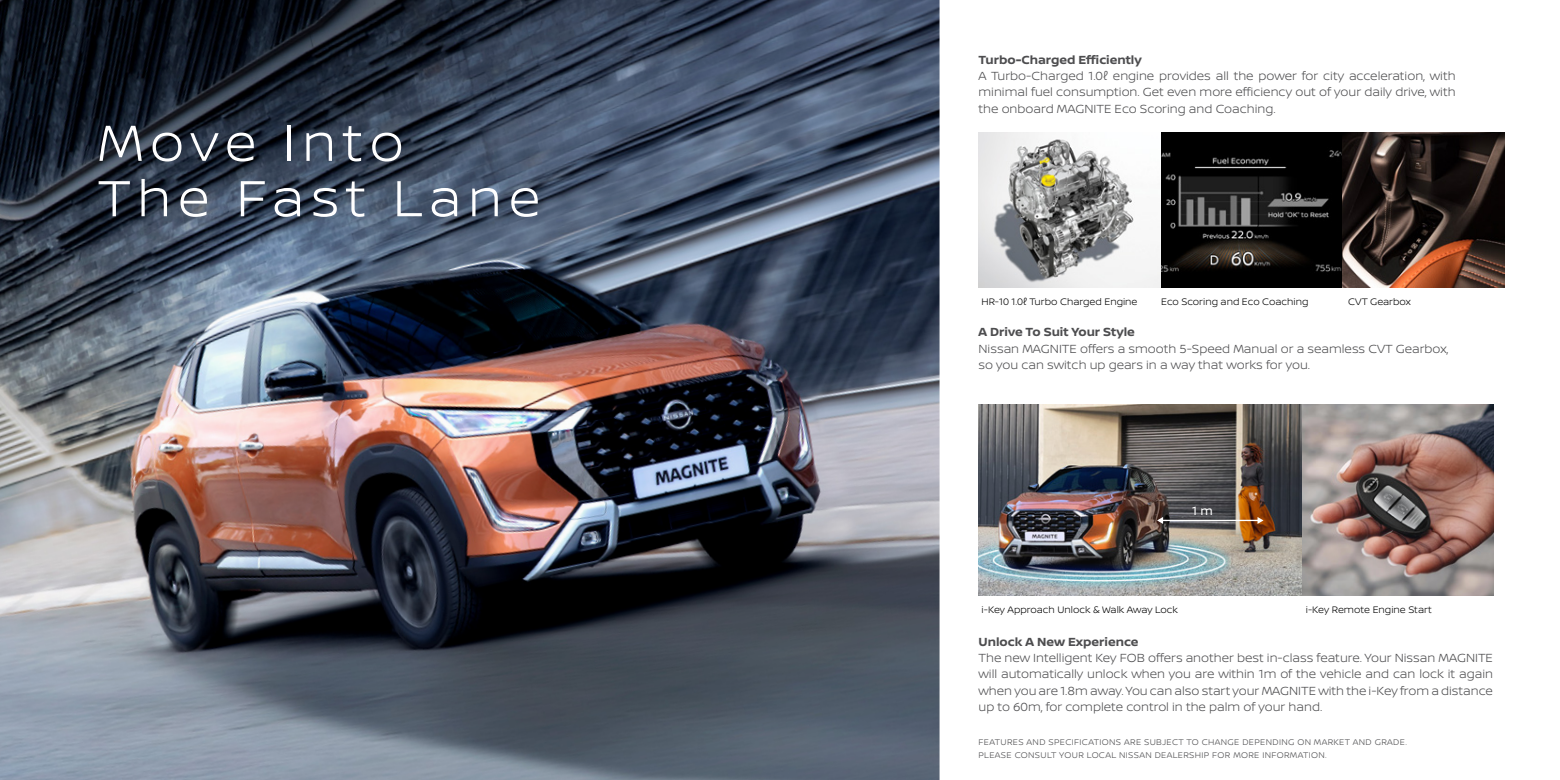
<style>
.page{position:relative;width:1560px;height:780px;background:#fff}
.page>*{position:absolute;margin:0;border:0;box-sizing:border-box;transform-origin:0 0}
.t1{font:300 54px/55.4px "Nissan Brand";letter-spacing:.12em;color:#fff}
.t2{font:12.75px "Nissan Brand";color:#fff}
.t3{font:300 12.5px/16.2px "Nissan Brand";color:#4d4d4f;text-align:justify}
.t4{font:700 12.5px "Nissan Brand";color:#4d4d4f}
.t5{font:300 10px "Nissan Brand";color:#000}
.t6{font:300 8.75px/12.5px "Nissan Brand";letter-spacing:.04em;color:#4d4d4f}
</style>
<div class="page">
<img style="left:978px;top:404px;width:514px;height:191px">
<img style="left:0;top:0;width:939px;height:780px">
<img style="left:978px;top:133px;width:526px;height:155px">
<hr style="left:1158px;top:519px;width:100px;height:2px;background:#fff">
<svg style="left:1257px;top:517px;width:6px;height:7px"></svg>
<svg style="left:1156px;top:517px;width:6px;height:7px"></svg>
<h1 class="t1" style="left:98px;top:113px;width:444px">Move Into<br>The Fast Lane</h1>
<p class="t4" style="left:978px;top:51px;width:165px">Turbo-Charged Efficiently</p>
<p class="t3" style="left:978px;top:67px;width:478px">A Turbo-Charged 1.0ℓ engine provides all the power for city acceleration, with minimal fuel consumption. Get even more efficiency out of your daily drive, with the onboard MAGNITE Eco Scoring and Coaching.</p>
<p class="t5" style="left:981px;top:294px;width:157px">HR-10 1.0ℓ Turbo Charged Engine</p>
<p class="t5" style="left:1160px;top:294px;width:149px">Eco Scoring and Eco Coaching</p>
<p class="t5" style="left:1347px;top:294px;width:64px">CVT Gearbox</p>
<p class="t4" style="left:978px;top:323px;width:158px">A Drive To Suit Your Style</p>
<p class="t3" style="left:978px;top:340px;width:471px">Nissan MAGNITE offers a smooth 5-Speed Manual or a seamless CVT Gearbox, so you can switch up gears in a way that works for you.</p>
<p class="t2" style="left:1192px;top:501px;width:22px">1 m</p>
<p class="t5" style="left:981px;top:602px;width:198px">i-Key Approach Unlock &amp; Walk Away Lock</p>
<p class="t5" style="left:1305px;top:602px;width:127px">i-Key Remote Engine Start</p>
<p class="t4" style="left:978px;top:632px;width:161px">Unlock A New Experience</p>
<p class="t3" style="left:978px;top:649px;width:516px">The new Intelligent Key FOB offers another best in-class feature. Your Nissan MAGNITE will automatically unlock when you are within 1m of the vehicle and can lock it again when you are 1.8m away. You can also start your MAGNITE with the i-Key from a distance up to 60m, for complete control in the palm of your hand.</p>
<p class="t6" style="left:978px;top:735px;width:430px">FEATURES AND SPECIFICATIONS ARE SUBJECT TO CHANGE DEPENDING ON MARKET AND GRADE.<br>PLEASE CONSULT YOUR LOCAL NISSAN DEALERSHIP FOR MORE INFORMATION.</p>
</div>
